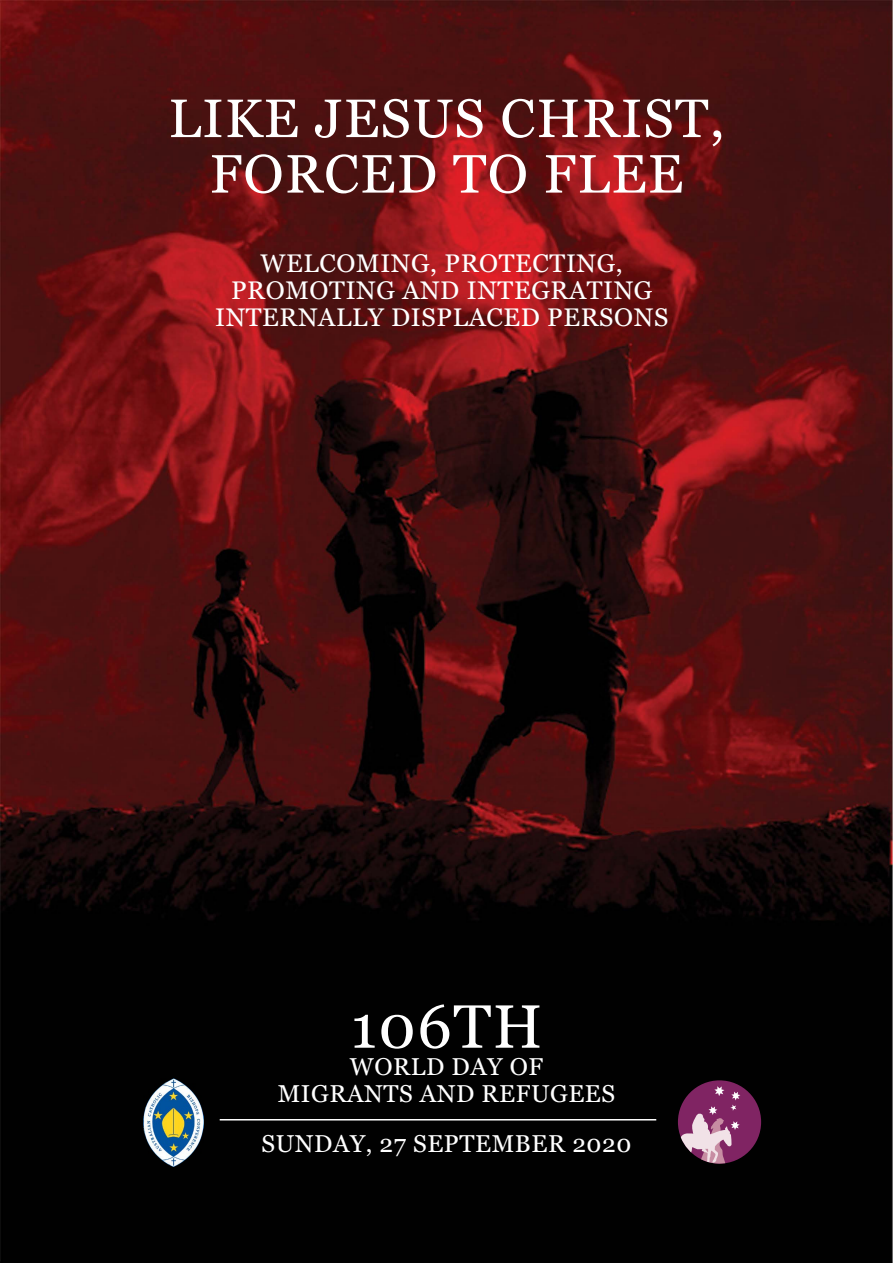
<style>
.page{position:relative;width:893px;height:1263px;background:#fff}
.page>*{position:absolute;margin:0;border:0;box-sizing:border-box;transform-origin:0 0}
.t1{font:61.05px "Georgia";letter-spacing:.025em;color:#fff}
.t2{font:54px/55.5px "Georgia";letter-spacing:.025em;color:#fff;text-align:center}
.t3{font:25.5px/27px "Georgia";letter-spacing:.025em;color:#fff;text-align:center}
.t4{font:24.45px/27px "Georgia";letter-spacing:.025em;color:#fff;text-align:center}
</style>
<div class="page">
<img style="left:0;top:0;width:893px;height:1263px">
<img style="left:143px;top:1078px;width:61px;height:88px">
<div style="left:678px;top:1080px;width:83px;height:83px;background:#802463;border-radius:50%"></div>
<svg style="left:681px;top:1086px;width:59px;height:78px"></svg>
<hr style="left:220px;top:1119px;width:436px;height:1px;background:#fff">
<h2 class="t2" style="left:168px;top:92px;width:557px">LIKE JESUS CHRIST,<br>FORCED TO FLEE</h2>
<p class="t3" style="left:215px;top:250px;width:455px">WELCOMING, PROTECTING,<br>PROMOTING AND INTEGRATING<br>INTERNALLY DISPLACED PERSONS</p>
<h1 class="t1" style="left:351px;top:990px;width:193px">106TH</h1>
<p class="t4" style="left:278px;top:1053px;width:339px">WORLD DAY OF<br>MIGRANTS AND REFUGEES</p>
<p class="t4" style="left:261px;top:1130px;width:371px">SUNDAY, 27 SEPTEMBER 2020</p>
</div>
